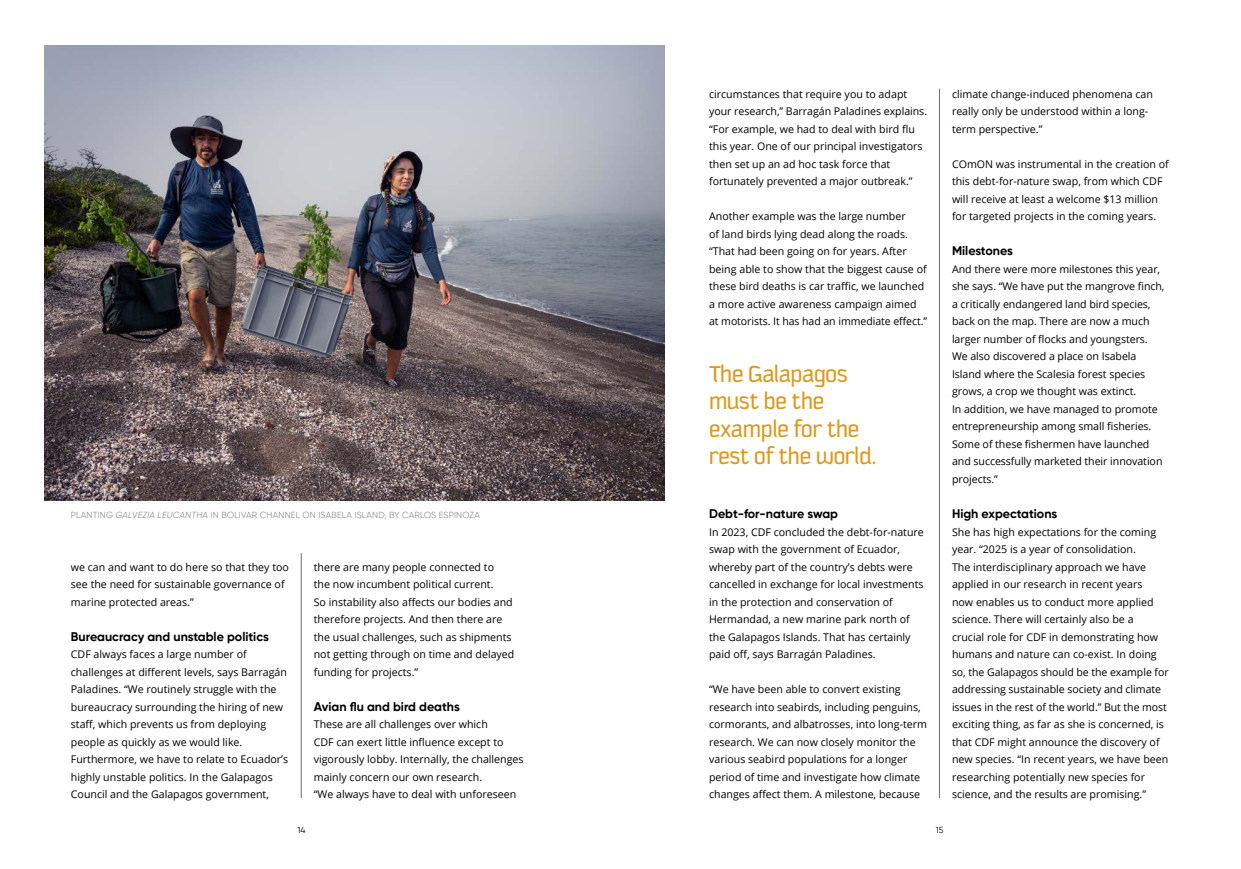
<style>
.page{position:relative;width:1241px;height:869px;background:#fff}
.page>*{position:absolute;margin:0;border:0;box-sizing:border-box;transform-origin:0 0}
.t1{font:25px/27.5px "Kautiva Pro";color:#db991b}
.t2{font:700 12.5px "Gilroy";color:#000}
.t3{font:10.62px/17.5px "Open Sans";color:#000}
.t4{font:300 8.75px "Gilroy";letter-spacing:.02em;color:#706f6f}
.t5{font:8.75px "Gilroy";color:#000}
.s1{font-style:italic}
</style>
<div class="page">
<hr style="left:301px;top:552px;width:1px;height:245px;background:#706f6f">
<hr style="left:939px;top:89px;width:1px;height:708px;background:#706f6f">
<img style="left:44px;top:45px;width:620px;height:455px">
<p class="t4" style="left:71px;top:509px;width:410px">PLANTING <span class="s1">GALVEZIA LEUCANTHA</span> IN BOLIVAR CHANNEL ON ISABELA ISLAND, BY CARLOS ESPINOZA</p>
<p class="t3" style="left:71px;top:557px;width:219px">we can and want to do here so that they too see the need for sustainable governance of marine protected areas.”</p>
<p class="t2" style="left:71px;top:628px;width:199px">Bureaucracy and unstable politics</p>
<p class="t3" style="left:71px;top:645px;width:219px">CDF always faces a large number of challenges at different levels, says Barragán Paladines. “We routinely struggle with the bureaucracy surrounding the hiring of new staff, which prevents us from deploying people as quickly as we would like.<br>Furthermore, we have to relate to Ecuador’s highly unstable politics. In the Galapagos Council and the Galapagos government,</p>
<p class="t3" style="left:314px;top:557px;width:202px">there are many people connected to<br>the now incumbent political current.<br>So instability also affects our bodies and therefore projects. And then there are the usual challenges, such as shipments not getting through on time and delayed funding for projects.”</p>
<p class="t2" style="left:314px;top:698px;width:147px">Avian flu and bird deaths</p>
<p class="t3" style="left:314px;top:715px;width:211px">These are all challenges over which<br>CDF can exert little influence except to vigorously lobby. Internally, the challenges mainly concern our own research.<br>“We always have to deal with unforeseen</p>
<p class="t3" style="left:709px;top:85px;width:219px">circumstances that require you to adapt your research,” Barragán Paladines explains. “For example, we had to deal with bird flu this year. One of our principal investigators then set up an ad hoc task force that fortunately prevented a major outbreak.”</p>
<p class="t3" style="left:709px;top:207px;width:219px">Another example was the large number<br>of land birds lying dead along the roads. “That had been going on for years. After being able to show that the biggest cause of these bird deaths is car traffic, we launched a more active awareness campaign aimed at motorists. It has had an immediate effect.”</p>
<h1 class="t1" style="left:709px;top:360px;width:169px">The Galapagos must be the example for the rest of the world.</h1>
<p class="t2" style="left:709px;top:505px;width:130px">Debt-for-nature swap</p>
<p class="t3" style="left:709px;top:522px;width:216px">In 2023, CDF concluded the debt-for-nature swap with the government of Ecuador, whereby part of the country’s debts were cancelled in exchange for local investments in the protection and conservation of Hermandad, a new marine park north of the Galapagos Islands. That has certainly paid off, says Barragán Paladines.</p>
<p class="t3" style="left:709px;top:680px;width:219px">“We have been able to convert existing research into seabirds, including penguins, cormorants, and albatrosses, into long-term research. We can now closely monitor the various seabird populations for a longer period of time and investigate how climate changes affect them. A milestone, because</p>
<p class="t3" style="left:951px;top:85px;width:202px">climate change-induced phenomena can really only be understood within a long&shy;term perspective.”</p>
<p class="t3" style="left:951px;top:155px;width:218px">COmON was instrumental in the creation of this debt-for-nature swap, from which CDF will receive at least a welcome $13 million for targeted projects in the coming years.</p>
<p class="t2" style="left:951px;top:243px;width:62px">Milestones</p>
<p class="t3" style="left:951px;top:260px;width:214px">And there were more milestones this year, she says. “We have put the mangrove finch, a critically endangered land bird species, back on the map. There are now a much larger number of flocks and youngsters.<br>We also discovered a place on Isabela Island where the Scalesia forest species grows, a crop we thought was extinct.<br>In addition, we have managed to promote entrepreneurship among small fisheries.<br>Some of these fishermen have launched and successfully marketed their innovation projects.”</p>
<p class="t2" style="left:951px;top:505px;width:107px">High expectations</p>
<p class="t3" style="left:951px;top:522px;width:218px">She has high expectations for the coming year. “2025 is a year of consolidation.<br>The interdisciplinary approach we have applied in our research in recent years<br>now enables us to conduct more applied science. There will certainly also be a<br>crucial role for CDF in demonstrating how humans and nature can co-exist. In doing so, the Galapagos should be the example for addressing sustainable society and climate issues in the rest of the world.” But the most exciting thing, as far as she is concerned, is that CDF might announce the discovery of new species. “In recent years, we have been researching potentially new species for science, and the results are promising.”</p>
<p class="t5" style="left:297px;top:824px;width:10px">14</p>
<p class="t5" style="left:935px;top:824px;width:9px">15</p>
</div>
